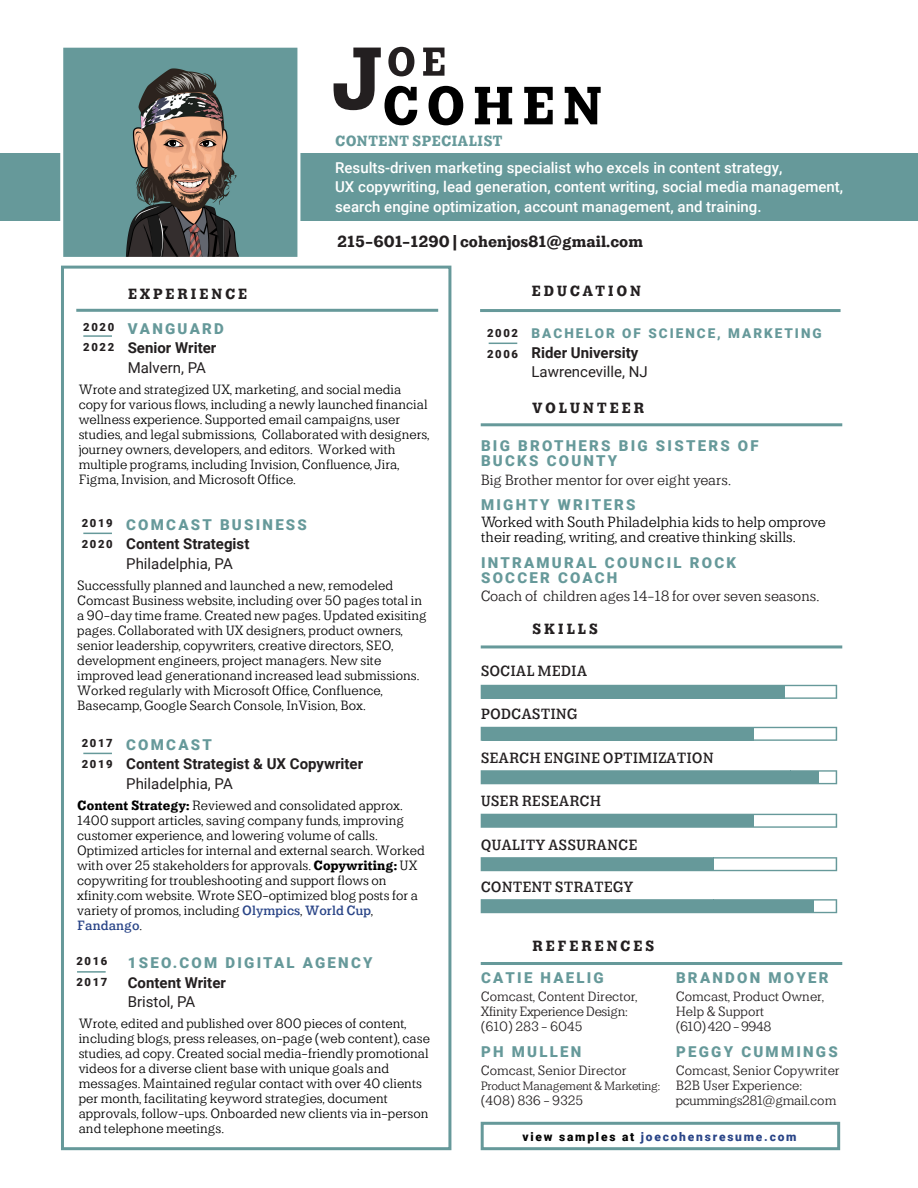
<style>
.page{position:relative;width:918px;height:1188px;background:#fff}
.page>*{position:absolute;margin:0;border:0;box-sizing:border-box;transform-origin:0 0}
.t1{font:700 18px "Lehigh Personal";color:#231f20}
.t2{font:16.5px/15px "Lehigh Personal";color:#000}
.t3{font:600 16.5px "Lehigh Personal";color:#231f20}
.t4{font:16.5px "Lehigh Personal";color:#231f20}
.t5{font:700 16.5px "Lehigh Personal";letter-spacing:.15em;color:#231f20}
.t6{font:700 16.5px "Lehigh Personal";color:#66999a}
.t7{font:15px/15px "Lehigh Personal";color:#000}
.t8{font:15px/15px "Lehigh Personal";color:#231f20}
.t9{font:500 15px/19.5px "Roboto";color:#fff}
.t10{font:900 15px/15px "Roboto";letter-spacing:.15em;color:#66999a}
.t11{font:700 15px "Roboto";color:#231f20}
.t12{font:15px "Roboto";color:#231f20}
.t13{font:13.5px "Lehigh Personal";letter-spacing:-.02em;color:#231f20}
.t14{font:900 13.5px "Roboto";letter-spacing:.15em;color:#66999a}
.t15{font:900 12px "Roboto";letter-spacing:.15em;color:#294487}
.t16{font:900 11.25px/21px "Roboto";letter-spacing:.15em;color:#231f20}
.s1{font-weight:700}
.s2{font-weight:600;color:#294487}
.s3{color:#000}
</style>
<div class="page">
<svg style="left:423px;top:48px;width:22px;height:28px"></svg>
<svg style="left:334px;top:47px;width:83px;height:78px"></svg>
<svg style="left:429px;top:86px;width:34px;height:39px"></svg>
<svg style="left:475px;top:87px;width:37px;height:37px"></svg>
<svg style="left:524px;top:87px;width:29px;height:37px"></svg>
<svg style="left:565px;top:87px;width:36px;height:37px"></svg>
<div style="left:1px;top:153px;width:917px;height:68px;background:#66999a"></div>
<svg style="left:60px;top:47px;width:240px;height:210px;fill:#66999a"></svg>
<div style="left:61px;top:266px;width:390px;height:884px;border:3px solid #66999a"></div>
<hr style="left:76px;top:309px;width:362px;height:3px;background:#66999a">
<svg style="left:83px;top:753px;width:29px;height:1px"></svg>
<hr style="left:83px;top:335px;width:29px;height:2px;background:#66999a">
<hr style="left:77px;top:971px;width:29px;height:2px;background:#66999a">
<hr style="left:481px;top:423px;width:361px;height:3px;background:#66999a">
<hr style="left:481px;top:962px;width:361px;height:3px;background:#66999a">
<svg style="left:489px;top:343px;width:28px;height:1px"></svg>
<hr style="left:480px;top:309px;width:361px;height:3px;background:#66999a">
<hr style="left:481px;top:645px;width:361px;height:3px;background:#66999a">
<svg style="left:481px;top:770px;width:356px;height:14px"></svg>
<svg style="left:481px;top:727px;width:356px;height:14px"></svg>
<div style="left:482px;top:727px;width:271px;height:13px;background:#66999a"></div>
<svg style="left:481px;top:685px;width:356px;height:14px"></svg>
<div style="left:481px;top:685px;width:303px;height:13px;background:#66999a"></div>
<svg style="left:481px;top:814px;width:356px;height:14px"></svg>
<div style="left:482px;top:815px;width:272px;height:12px;background:#66999a"></div>
<svg style="left:481px;top:857px;width:356px;height:14px"></svg>
<div style="left:481px;top:858px;width:232px;height:12px;background:#66999a"></div>
<svg style="left:481px;top:899px;width:356px;height:14px"></svg>
<div style="left:481px;top:900px;width:333px;height:12px;background:#66999a"></div>
<svg style="left:83px;top:533px;width:29px;height:1px"></svg>
<div style="left:481px;top:1122px;width:359px;height:28px;border:3px solid #66999a"></div>
<p class="t6" style="left:335px;top:130px;width:169px">CONTENT SPECIALIST</p>
<p class="t16" style="left:83px;top:316px;width:33px">2020</p>
<p class="t16" style="left:83px;top:336px;width:33px">2022</p>
<p class="t5" style="left:128px;top:284px;width:121px">EXPERIENCE</p>
<p class="t10" style="left:128px;top:320px;width:98px">VANGUARD</p>
<p class="t11" style="left:128px;top:337px;width:90px">Senior Writer</p>
<p class="t12" style="left:128px;top:357px;width:80px">Malvern, PA</p>
<p class="t9" style="left:335px;top:157px;width:509px">Results-driven marketing specialist who excels in content strategy,<br>UX copywriting, lead generation, content writing, social media management, search engine optimization, account management, and training.</p>
<p class="t1" style="left:337px;top:231px;width:307px">215-601-1290 | cohenjos81@gmail.com</p>
<p class="t16" style="left:487px;top:322px;width:33px">2002<br>2006</p>
<p class="t5" style="left:532px;top:281px;width:111px">EDUCATION</p>
<p class="t14" style="left:532px;top:324px;width:292px">BACHELOR OF SCIENCE, MARKETING</p>
<p class="t11" style="left:532px;top:342px;width:108px">Rider University</p>
<p class="t12" style="left:532px;top:362px;width:118px">Lawrenceville, NJ</p>
<p class="t7" style="left:79px;top:382px;width:352px">Wrote and strategized UX, marketing, and social media copy for various flows, including a newly launched financial wellness experience. Supported email campaigns, user studies, and legal submissions, Collaborated with designers, journey owners, developers, and editors. Worked with multiple programs, including Invision, Confluence, Jira, Figma, Invision, and Microsoft Office.</p>
<p class="t16" style="left:82px;top:512px;width:33px">2019<br>2020</p>
<p class="t7" style="left:77px;top:577px;width:351px">Successfully planned and launched a new, remodeled Comcast Business website, including over 50 pages total in a 90-day time frame. Created new pages. Updated exisiting pages. Collaborated with UX designers, product owners, senior leadership, copywriters, creative directors, SEO, development engineers, project managers. New site improved lead generationand increased lead submissions.<br>Worked regularly with Microsoft Office, Confluence, Basecamp, Google Search Console, InVision, Box.</p>
<p class="t10" style="left:126px;top:516px;width:182px">COMCAST BUSINESS</p>
<p class="t11" style="left:126px;top:533px;width:125px">Content Strategist</p>
<p class="t12" style="left:126px;top:553px;width:108px">Philadelphia, PA</p>
<p class="t16" style="left:82px;top:732px;width:33px">2017<br>2019</p>
<p class="t10" style="left:126px;top:736px;width:87px">COMCAST</p>
<p class="t11" style="left:126px;top:753px;width:238px">Content Strategist &amp; UX Copywriter</p>
<p class="t12" style="left:126px;top:773px;width:108px">Philadelphia, PA</p>
<p class="t7" style="left:77px;top:797px;width:349px"><span class="s1">Content Strategy:</span> Reviewed and consolidated approx.<br>1400 support articles, saving company funds, improving customer experience, and lowering volume of calls.<br>Optimized articles for internal and external search. Worked with over 25 stakeholders for approvals. <span class="s1">Copywriting:</span> UX copywriting for troubleshooting and support flows on xfinity.com website. Wrote SEO-optimized blog posts for a variety of promos, including <span class="s2">Olympics</span>, <span class="s2">World Cup</span>, <span class="s2">Fandango</span>.</p>
<p class="t16" style="left:76px;top:950px;width:33px">2016<br>2017</p>
<p class="t10" style="left:128px;top:955px;width:246px">1SEO.COM DIGITAL AGENCY</p>
<p class="t11" style="left:128px;top:972px;width:100px">Content Writer</p>
<p class="t12" style="left:128px;top:991px;width:69px">Bristol, PA</p>
<p class="t7" style="left:79px;top:1016px;width:353px">Wrote, edited and published over 800 pieces of content, including blogs, press releases, on-page (web content), case studies, ad copy. Created social media-friendly promotional videos for a diverse client base with unique goals and messages. Maintained regular contact with over 40 clients per month, facilitating keyword strategies, document approvals, follow-ups. Onboarded new clients via in-person and telephone meetings.</p>
<p class="t5" style="left:532px;top:398px;width:114px">VOLUNTEER</p>
<p class="t10" style="left:481px;top:438px;width:279px">BIG BROTHERS BIG SISTERS OF<br>BUCKS COUNTY</p>
<p class="t10" style="left:481px;top:497px;width:156px">MIGHTY WRITERS</p>
<p class="t4" style="left:481px;top:470px;width:252px">Big Brother mentor for over eight years.</p>
<p class="t2" style="left:481px;top:514px;width:346px">Worked with South Philadelphia kids to help omprove their reading, writing, and creative thinking skills.</p>
<p class="t10" style="left:481px;top:555px;width:257px">INTRAMURAL COUNCIL ROCK<br>SOCCER COACH</p>
<p class="t4" style="left:481px;top:587px;width:340px">Coach of children ages 14-18 for over seven seasons.</p>
<p class="t5" style="left:532px;top:619px;width:67px">SKILLS</p>
<p class="t3" style="left:481px;top:661px;width:108px">SOCIAL MEDIA</p>
<p class="t3" style="left:481px;top:705px;width:98px">PODCASTING</p>
<p class="t3" style="left:481px;top:748px;width:235px">SEARCH ENGINE OPTIMIZATION</p>
<p class="t3" style="left:481px;top:792px;width:122px">USER RESEARCH</p>
<p class="t3" style="left:481px;top:835px;width:158px">QUALITY ASSURANCE</p>
<p class="t3" style="left:481px;top:877px;width:154px">CONTENT STRATEGY</p>
<p class="t5" style="left:532px;top:935px;width:124px">REFERENCES</p>
<p class="t10" style="left:481px;top:970px;width:124px">CATIE HAELIG</p>
<p class="t8" style="left:481px;top:989px;width:159px">Comcast, Content Director,<br>Xfinity Experience Design: (610) 283 - 6045</p>
<p class="t10" style="left:481px;top:1043px;width:102px">PH MULLEN</p>
<p class="t8" style="left:481px;top:1063px;width:148px">Comcast, Senior Director</p>
<p class="t13" style="left:481px;top:1078px;width:181px">Product Management &amp; Marketing:</p>
<p class="t8" style="left:481px;top:1093px;width:104px">(408) 836 - 9325</p>
<p class="t10" style="left:676px;top:970px;width:154px">BRANDON MOYER</p>
<p class="t8" style="left:676px;top:989px;width:150px">Comcast, Product Owner,<br>Help &amp; Support<br>(610) 420 - 9948</p>
<p class="t10" style="left:676px;top:1043px;width:163px">PEGGY CUMMINGS</p>
<p class="t8" style="left:676px;top:1063px;width:166px">Comcast, Senior Copywriter<br>B2B User Experience: pcummings281@gmail.com</p>
<p class="t15" style="left:523px;top:1128px;width:276px"><span class="s3">view samples at</span> joecohensresume.com</p>
</div>
